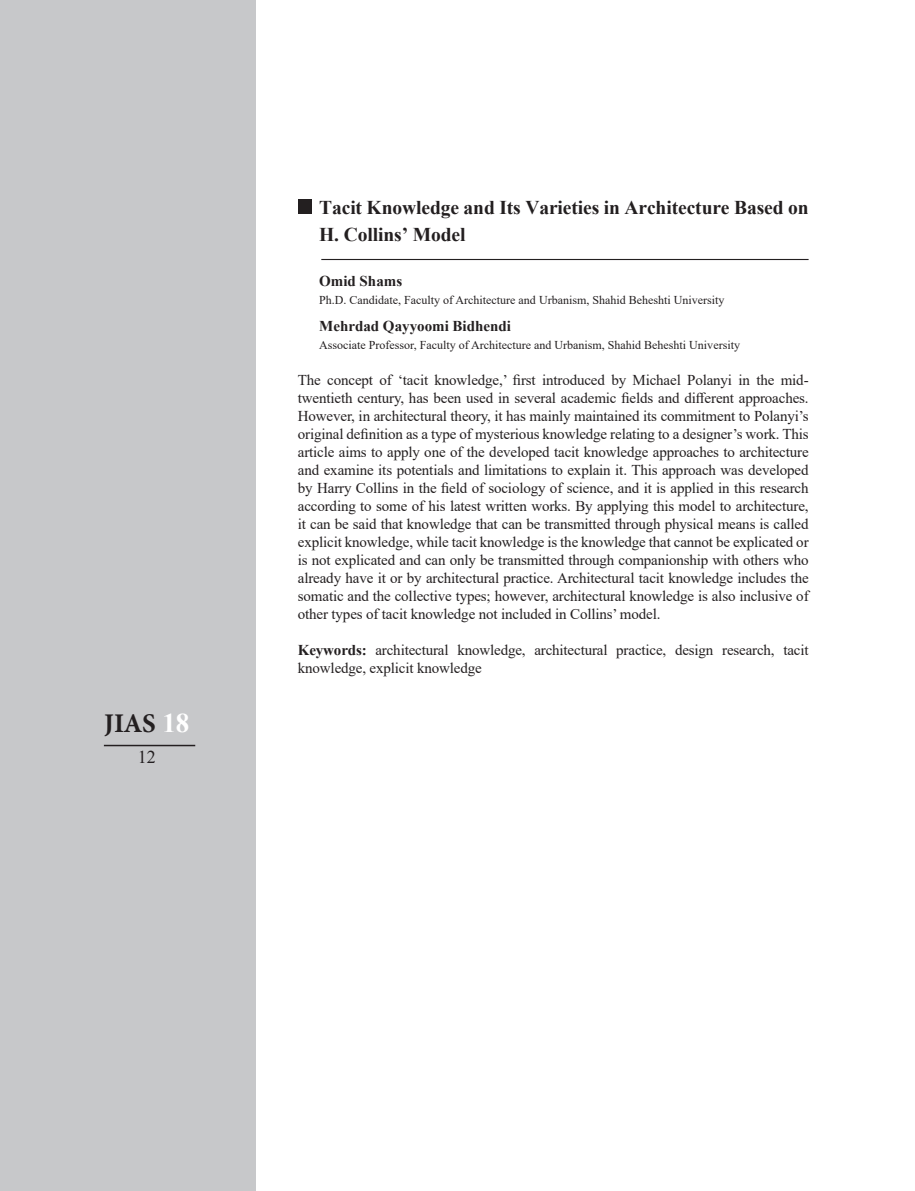
<style>
.page{position:relative;width:915px;height:1191px;background:#fff}
.page>*{position:absolute;margin:0;border:0;box-sizing:border-box;transform-origin:0 0}
.t1{font:700 27px "Minion Pro";color:#231f20}
.تیتر_چکیده_انگلیسی{font:700 19.5px/27px "Times New Roman";letter-spacing:-.005em;color:#231f20}
.t2{font:18px "Times New Roman";color:#231f20}
.متن_چکیده_انگلیسی{font:15px/18px "Times New Roman";letter-spacing:-.01em;color:#231f20;text-align:justify}
.نویسنده_چکیده_انگلیس{font:700 15px "Times New Roman";color:#231f20}
.سمت_نویسنده_چکیده_ان{font:12px "Times New Roman";color:#231f20}
.s1{font-family:"Times New Roman";color:#fff}
.s2{font-weight:700}
</style>
<div class="page">
<div style="left:0;top:0;width:255px;height:1191px;background:#c7c8ca"></div>
<hr style="left:104px;top:745px;width:91px;height:1px;background:#231f20">
<div style="left:298px;top:200px;width:13px;height:14px;background:#231f20"></div>
<hr style="left:321px;top:259px;width:487px;height:1px;background:#231f20">
<h1 class="t1" style="left:104px;top:704px;width:87px">JIAS <span class="s1">18</span></h1>
<p class="t2" style="left:138px;top:744px;width:19px">12</p>
<p class="تیتر_چکیده_انگلیسی" style="left:319px;top:193px;width:491px">Tacit Knowledge and Its Varieties in Architecture Based on<br>H. Collins’ Model</p>
<p class="نویسنده_چکیده_انگلیس" style="left:319px;top:270px;width:84px">Omid Shams</p>
<p class="سمت_نویسنده_چکیده_ان" style="left:319px;top:291px;width:406px">Ph D. . Candidate, Faculty of Architecture and Urbanism, Shahid Beheshti University</p>
<p class="نویسنده_چکیده_انگلیس" style="left:319px;top:315px;width:193px">Mehrdad Qayyoomi Bidhendi</p>
<p class="سمت_نویسنده_چکیده_ان" style="left:319px;top:336px;width:422px">Associate Professor, Faculty of Architecture and Urbanism, Shahid Beheshti University</p>
<p class="متن_چکیده_انگلیسی" style="left:298px;top:370px;width:512px">The concept of ‘tacit knowledge ’ , first introduced by Michael Polanyi in the mid-</p>
<p class="متن_چکیده_انگلیسی" style="left:298px;top:406px;width:512px">However in, architectural theory it, has mainly maintained its commitment to Polanyi s’ original definition as a type of mysterious knowledge relating to a designer s’ work. This article aims to apply one of the developed tacit knowledge approaches to architecture and examine its potentials and limitations to explain .i t This approach was developed by Harry Collins in the field of sociology of science, and isit applied in this research according to some of his latest written works. By applying this model to architecture, it can be said that knowledge that can be transmitted through physical means is called explicit knowledge, while tacit knowledge is the knowledge that cannot be explicated or is not explicated and can only be transmitted through companionship with others who already have it or by architectural practice. Architectural tacit knowledge includes the somatic and the collective types; however, architectural knowledge is also inclusive of other types of tacit knowledge not included in Collins’ model.</p>
<p class="متن_چکیده_انگلیسی" style="left:783px;top:640px;width:27px">tacit</p>
<p class="متن_چکیده_انگلیسی" style="left:298px;top:388px;width:512px">twentieth century, has been used in several academic fields and different approaches.</p>
<p class="متن_چکیده_انگلیسی" style="left:375px;top:640px;width:75px">architectural</p>
<p class="متن_چکیده_انگلیسی" style="left:457px;top:640px;width:70px">knowledge,</p>
<p class="متن_چکیده_انگلیسی" style="left:534px;top:640px;width:75px">architectural</p>
<p class="متن_چکیده_انگلیسی" style="left:616px;top:640px;width:52px">practice,</p>
<p class="متن_چکیده_انگلیسی" style="left:674px;top:640px;width:40px">design</p>
<p class="متن_چکیده_انگلیسی" style="left:722px;top:640px;width:54px">research,</p>
<p class="متن_چکیده_انگلیسی" style="left:298px;top:640px;width:185px"><span class="s2">Keywords:<br></span>knowledge, explicit knowledge</p>
</div>
